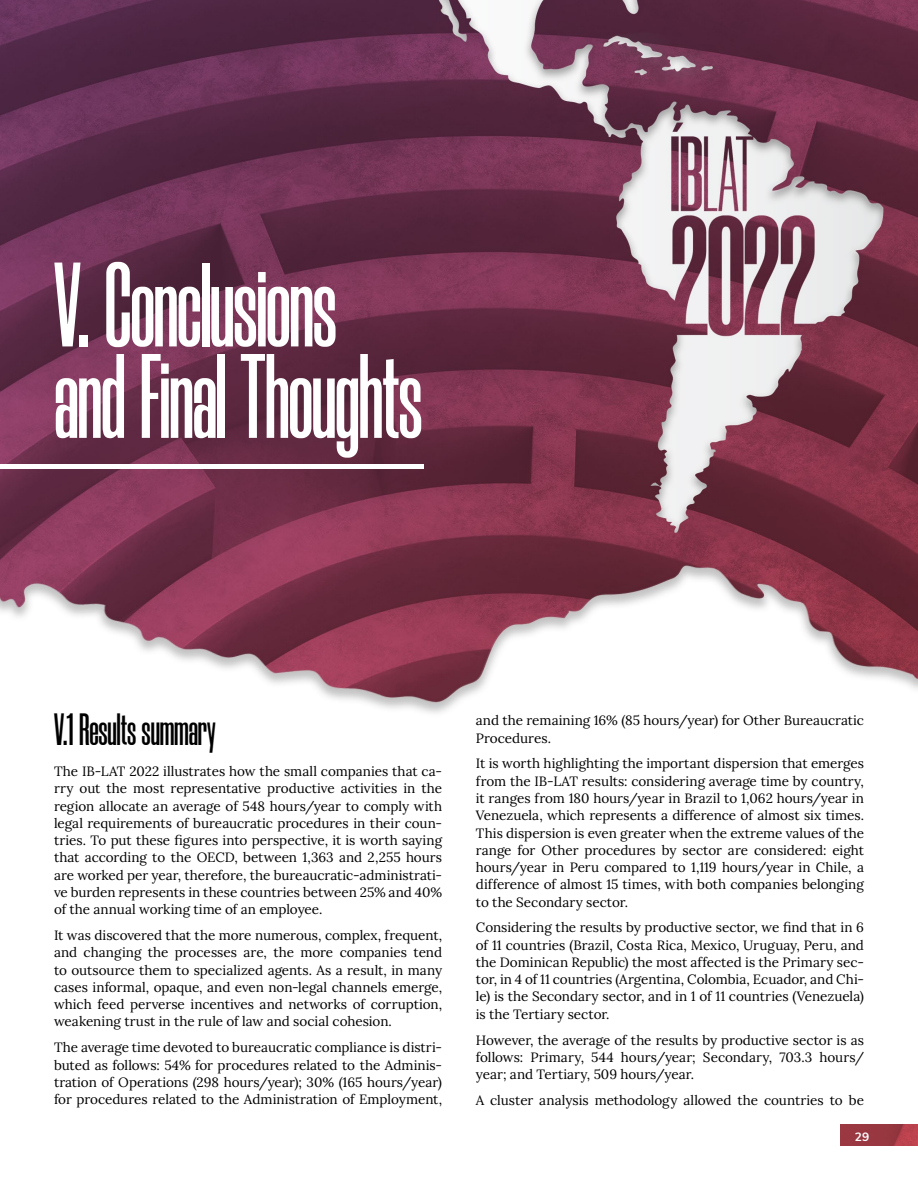
<style>
.page{position:relative;width:918px;height:1188px;background:#fff}
.page>*{position:absolute;margin:0;border:0;box-sizing:border-box;transform-origin:0 0}
.t1{font:600 120px/91.5px "Morganite";letter-spacing:-.015em;color:#fff}
.t2{font:600 45px "Morganite";letter-spacing:-.005em;color:#000}
.t3{font:13.5px/17.2px "Lora";color:#000;text-align:justify}
.t4{font:700 12px "Mulish";color:#fff}
</style>
<div class="page">
<img style="left:840px;top:1125px;width:78px;height:20px">
<img style="left:0;top:0;width:918px;height:713px">
<div style="left:0;top:464px;width:423px;height:5px;background:#fff"></div>
<h1 class="t1" style="left:54px;top:260px;width:370px">V. Conclusions and Final Thoughts</h1>
<h2 class="t2" style="left:54px;top:707px;width:163px">V.1 Results summary</h2>
<p class="t3" style="left:54px;top:762px;width:390px">The IB-LAT 2022 illustrates how the small companies that ca&shy;rry out the most representative productive activities in the region allocate an average of 548 hours/year to comply with legal requirements of bureaucratic procedures in their coun&shy;tries. To put these figures into perspective, it is worth saying that according to the OECD, between 1,363 and 2,255 hours are worked per year, therefore, the bureaucratic-administrati&shy;ve burden represents in these countries between 25% and 40% of the annual working time of an employee.</p>
<p class="t3" style="left:54px;top:926px;width:390px">It was discovered that the more numerous, complex, frequent, and changing the processes are, the more companies tend to outsource them to specialized agents. As a result, in many cases informal, opaque, and even non-legal channels emerge, which feed perverse incentives and networks of corruption, weakening trust in the rule of law and social cohesion.</p>
<p class="t3" style="left:54px;top:1038px;width:390px">The average time devoted to bureaucratic compliance is distri&shy;buted as follows: 54% for procedures related to the Adminis&shy;tration of Operations (298 hours/year); 30% (165 hours/year) for procedures related to the Administration of Employment,</p>
<p class="t3" style="left:476px;top:711px;width:390px">and the remaining 16% (85 hours/year) for Other Bureaucratic<br>Procedures.</p>
<p class="t3" style="left:476px;top:754px;width:390px">It is worth highlighting the important dispersion that emerges from the IB-LAT results: considering average time by country, it ranges from 180 hours/year in Brazil to 1,062 hours/year in Venezuela, which represents a difference of almost six times.<br>This dispersion is even greater when the extreme values of the range for Other procedures by sector are considered: eight hours/year in Peru compared to 1,119 hours/year in Chile, a difference of almost 15 times, with both companies belonging to the Secondary sector.</p>
<p class="t3" style="left:476px;top:918px;width:390px">Considering the results by productive sector, we find that in 6 of 11 countries (Brazil, Costa Rica, Mexico, Uruguay, Peru, and the Dominican Republic) the most affected is the Primary sec&shy;tor, in 4 of 11 countries (Argentina, Colombia, Ecuador, and Chi&shy;le) is the Secondary sector, and in 1 of 11 countries (Venezuela) is the Tertiary sector.</p>
<p class="t3" style="left:476px;top:1030px;width:390px">However, the average of the results by productive sector is as follows: Primary, 544 hours/year; Secondary, 703.3 hours/ year; and Tertiary, 509 hours/year.</p>
<p class="t3" style="left:476px;top:1091px;width:390px">A cluster analysis methodology allowed the countries to be</p>
<p class="t4" style="left:855px;top:1128px;width:16px">29</p>
</div>
